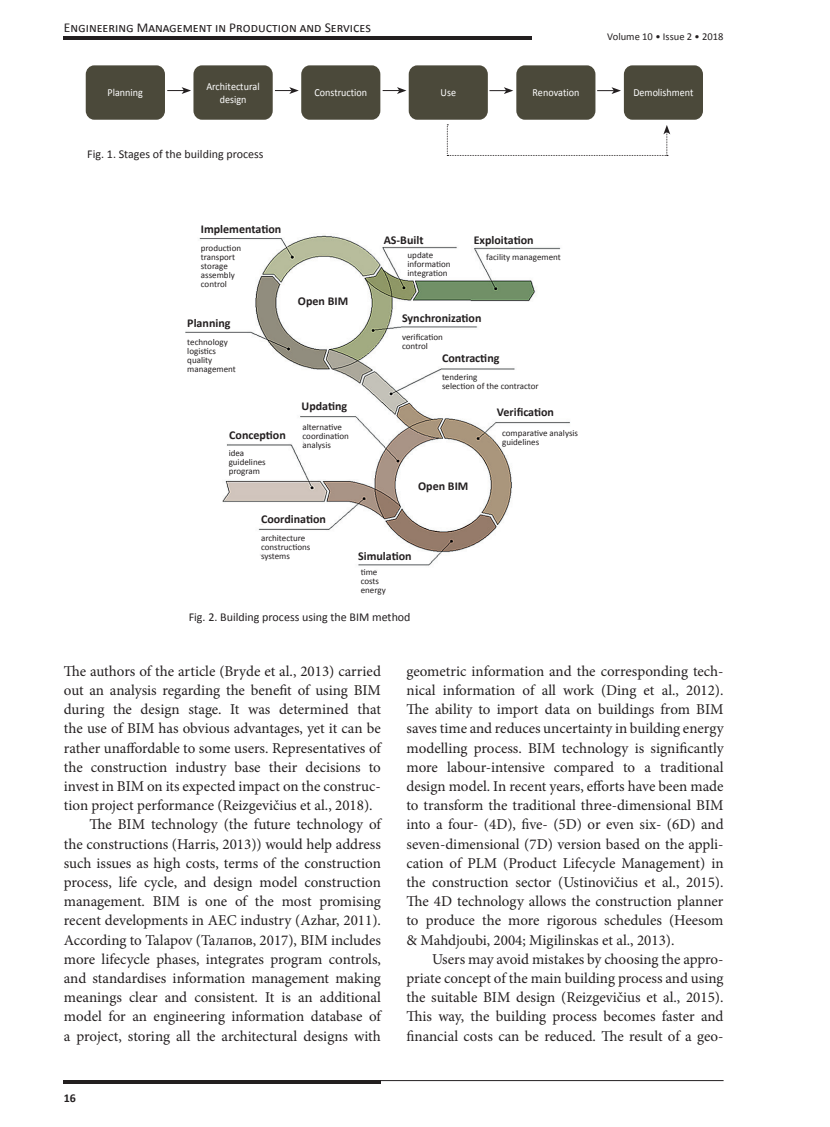
<style>
.page{position:relative;width:830px;height:1127px;background:#fff}
.page>*{position:absolute;margin:0;border:0;box-sizing:border-box;transform-origin:0 0}
.t1{font:15px/19.2px "Minion Pro";color:#231f20;text-align:justify}
.t2{font:13.5px "Calibri";color:#231f20}
.t3{font:700 12px "Calibri";color:#231f20}
.t4{font:12px "Calibri";color:#231f20}
.t5{font:10.8px/13.2px "Calibri";color:#fff;text-align:center;scale:.93 1}
.t6{font:10.5px "Calibri";color:#231f20}
.t7{font:9.15px "Arial";letter-spacing:.005em;color:#231f20;scale:.93 1}
.t8{font:9px/9px "Calibri";color:#231f20}
</style>
<div class="page">
<hr style="left:64px;top:1080px;width:659px;height:1px;background:#231f20">
<hr style="left:64px;top:36px;width:467px;height:4px;background:#231f20">
<hr style="left:64px;top:1080px;width:317px;height:4px;background:#231f20">
<img style="left:185px;top:235px;width:385px;height:336px">
<div style="left:86px;top:65px;width:79px;height:55px;background:#4b493a;border-radius:9px"></div>
<div style="left:193px;top:65px;width:79px;height:55px;background:#4b493a;border-radius:9px"></div>
<div style="left:301px;top:65px;width:79px;height:55px;background:#4b493a;border-radius:9px"></div>
<div style="left:408px;top:65px;width:79px;height:55px;background:#4b493a;border-radius:9px"></div>
<div style="left:516px;top:65px;width:79px;height:55px;background:#4b493a;border-radius:9px"></div>
<div style="left:623px;top:65px;width:79px;height:55px;background:#4b493a;border-radius:9px"></div>
<svg style="left:167px;top:87px;width:24px;height:7px"></svg>
<svg style="left:275px;top:87px;width:23px;height:7px"></svg>
<svg style="left:382px;top:87px;width:24px;height:7px"></svg>
<svg style="left:489px;top:87px;width:24px;height:7px"></svg>
<svg style="left:597px;top:87px;width:23px;height:7px"></svg>
<svg style="left:446px;top:124px;width:224px;height:32px"></svg>
<p class="t2" style="left:64px;top:19px;width:308px">Engineering Management in Production and Services</p>
<p class="t7" style="left:82px;top:21px;width:61px">Demolishment</p>
<p class="t6" style="left:607px;top:30px;width:118px">Volume 10 • Issue 2 • 2018</p>
<p class="t5" style="left:107px;top:86px;width:40px">Planning</p>
<p class="t5" style="left:206px;top:79px;width:59px">Architectural design</p>
<p class="t5" style="left:314px;top:86px;width:58px">Construction</p>
<p class="t5" style="left:440px;top:86px;width:18px">Use</p>
<p class="t5" style="left:532px;top:86px;width:52px">Renovation</p>
<p class="t5" style="left:633px;top:86px;width:66px">Demolishment</p>
<p class="t4" style="left:87px;top:146px;width:178px">Fig. 1. Stages of the building process</p>
<p class="t3" style="left:201px;top:221px;width:82px">Implementation</p>
<p class="t3" style="left:383px;top:232px;width:41px">AS-Built</p>
<p class="t3" style="left:473px;top:232px;width:61px">Exploitation</p>
<p class="t8" style="left:201px;top:243px;width:42px">production transport storage assembly control</p>
<p class="t8" style="left:407px;top:251px;width:45px">update information integration</p>
<p class="t8" style="left:486px;top:253px;width:76px">facility management</p>
<p class="t3" style="left:298px;top:293px;width:52px">Open BIM</p>
<p class="t3" style="left:187px;top:315px;width:45px">Planning</p>
<p class="t3" style="left:402px;top:311px;width:81px">Synchronization</p>
<p class="t3" style="left:442px;top:350px;width:59px">Contracting</p>
<p class="t8" style="left:187px;top:337px;width:50px">technology logistics quality management</p>
<p class="t8" style="left:402px;top:332px;width:42px">verification control</p>
<p class="t8" style="left:442px;top:373px;width:98px">tendering<br>selection of the contractor</p>
<p class="t3" style="left:229px;top:427px;width:58px">Conception</p>
<p class="t8" style="left:228px;top:448px;width:39px">idea guidelines program</p>
<p class="t3" style="left:301px;top:398px;width:47px">Updating</p>
<p class="t8" style="left:302px;top:423px;width:48px">alternative coordination analysis</p>
<p class="t3" style="left:261px;top:511px;width:66px">Coordination</p>
<p class="t8" style="left:261px;top:534px;width:51px">architecture constructions systems</p>
<p class="t3" style="left:418px;top:478px;width:52px">Open BIM</p>
<p class="t3" style="left:358px;top:548px;width:55px">Simulation</p>
<p class="t8" style="left:360px;top:568px;width:27px">time costs energy</p>
<p class="t4" style="left:189px;top:610px;width:223px">Fig. 2. Building process using the BIM method</p>
<p class="t3" style="left:496px;top:404px;width:59px">Verification</p>
<p class="t8" style="left:502px;top:428px;width:77px">comparative analysis guidelines</p>
<p class="t1" style="left:64px;top:661px;width:318px">The authors of the article (Bryde et al., 2013) carried</p>
<p class="t1" style="left:64px;top:681px;width:318px">out an analysis regarding the benefit of using BIM</p>
<p class="t1" style="left:64px;top:700px;width:318px">during the design stage. It was determined that</p>
<p class="t1" style="left:64px;top:719px;width:318px">the use of BIM has obvious advantages, yet it can be</p>
<p class="t1" style="left:64px;top:738px;width:318px">rather unaffordable to some users. Representatives of</p>
<p class="t1" style="left:64px;top:757px;width:318px">the construction industry base their decisions to</p>
<p class="t1" style="left:64px;top:777px;width:318px">invest in BIM on its expected impact on the construc-</p>
<p class="t1" style="left:64px;top:796px;width:310px">tion project performance (Reizgevičius et al., 2018).</p>
<p class="t1" style="left:89px;top:815px;width:293px">The BIM technology (the future technology of</p>
<p class="t1" style="left:64px;top:834px;width:318px">the constructions (Harris, 2013)) would help address</p>
<p class="t1" style="left:64px;top:853px;width:318px">such issues as high costs, terms of the construction</p>
<p class="t1" style="left:64px;top:873px;width:318px">process, life cycle, and design model construction</p>
<p class="t1" style="left:64px;top:892px;width:318px">management. BIM is one of the most promising</p>
<p class="t1" style="left:64px;top:911px;width:318px">recent developments in AEC industry (Azhar, 2011).</p>
<p class="t1" style="left:64px;top:930px;width:318px">According to Talapov (Талапов, 2017), BIM includes</p>
<p class="t1" style="left:64px;top:949px;width:318px">more lifecycle phases, integrates program controls,</p>
<p class="t1" style="left:64px;top:969px;width:318px">and standardises information management making</p>
<p class="t1" style="left:64px;top:988px;width:318px">meanings clear and consistent. It is an additional</p>
<p class="t1" style="left:64px;top:1007px;width:318px">model for an engineering information database of</p>
<p class="t1" style="left:64px;top:1026px;width:318px">a project, storing all the architectural designs with</p>
<p class="t3" style="left:64px;top:1090px;width:14px">16</p>
<p class="t1" style="left:406px;top:661px;width:318px">geometric information and the corresponding tech&shy;nical information of all work (Ding et al., 2012).<br>The ability to import data on buildings from BIM saves time and reduces uncertainty in building energy modelling process. BIM technology is significantly more labour-intensive compared to a traditional design model. In recent years, efforts have been made to transform the traditional three-dimensional BIM into a four- (4D), five- (5D) or even six- (6D) and seven-dimensional (7D) version based on the appli&shy;cation of PLM (Product Lifecycle Management) in the construction sector (Ustinovičius et al., 2015).<br>The 4D technology allows the construction planner to produce the more rigorous schedules (Heesom &amp; Mahdjoubi, 2004; Migilinskas et al., 2013).</p>
<p class="t1" style="left:406px;top:949px;width:318px;text-indent:26px">Users may avoid mistakes by choosing the appro&shy;priate concept of the main building process and using the suitable BIM design (Reizgevičius et al., 2015).<br>This way, the building process becomes faster and financial costs can be reduced. The result of a geo-</p>
</div>
